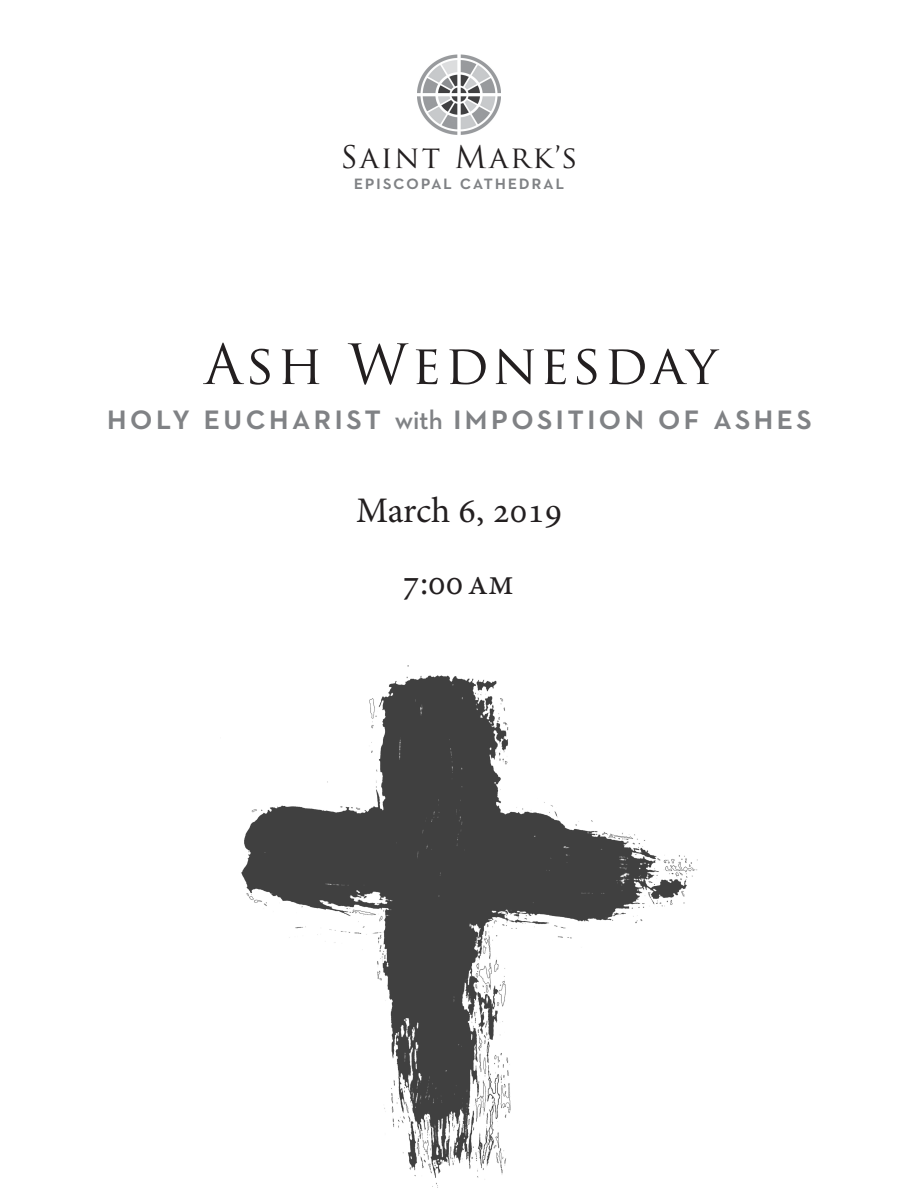
<style>
.page{position:relative;width:918px;height:1188px;background:#fff}
.page>*{position:absolute;margin:0;border:0;box-sizing:border-box;transform-origin:0 0}
.t1{font:54px "Trajan Pro";letter-spacing:.06em;color:#231f20}
.t2{font:600 36px "Neutraface 2 Text";letter-spacing:.08em;color:#808285}
.t3{font:36px "Minion Pro";color:#231f20}
.t4{font:30.3px "Trajan Pro";letter-spacing:.07em;color:#231f20}
.t5{font:600 20.25px "Neutraface 2 Text";letter-spacing:.08em;color:#808285}
.s1{font-size:27px}
</style>
<div class="page">
<img style="left:417px;top:54px;width:84px;height:81px">
<img style="left:241px;top:666px;width:456px;height:521px">
<p class="t4" style="left:340px;top:138px;width:239px">Saint Mark’s</p>
<p class="t5" style="left:354px;top:170px;width:212px">episcopal cathedral</p>
<p class="t1" style="left:204px;top:330px;width:514px">Ash Wednesday</p>
<p class="t2" style="left:107px;top:394px;width:707px">holy eucharist <span class="s1">with</span> imposition of ashes</p>
<p class="t3" style="left:356px;top:486px;width:208px">March 6, 2019</p>
<p class="t3" style="left:403px;top:558px;width:113px">7:00am</p>
</div>
